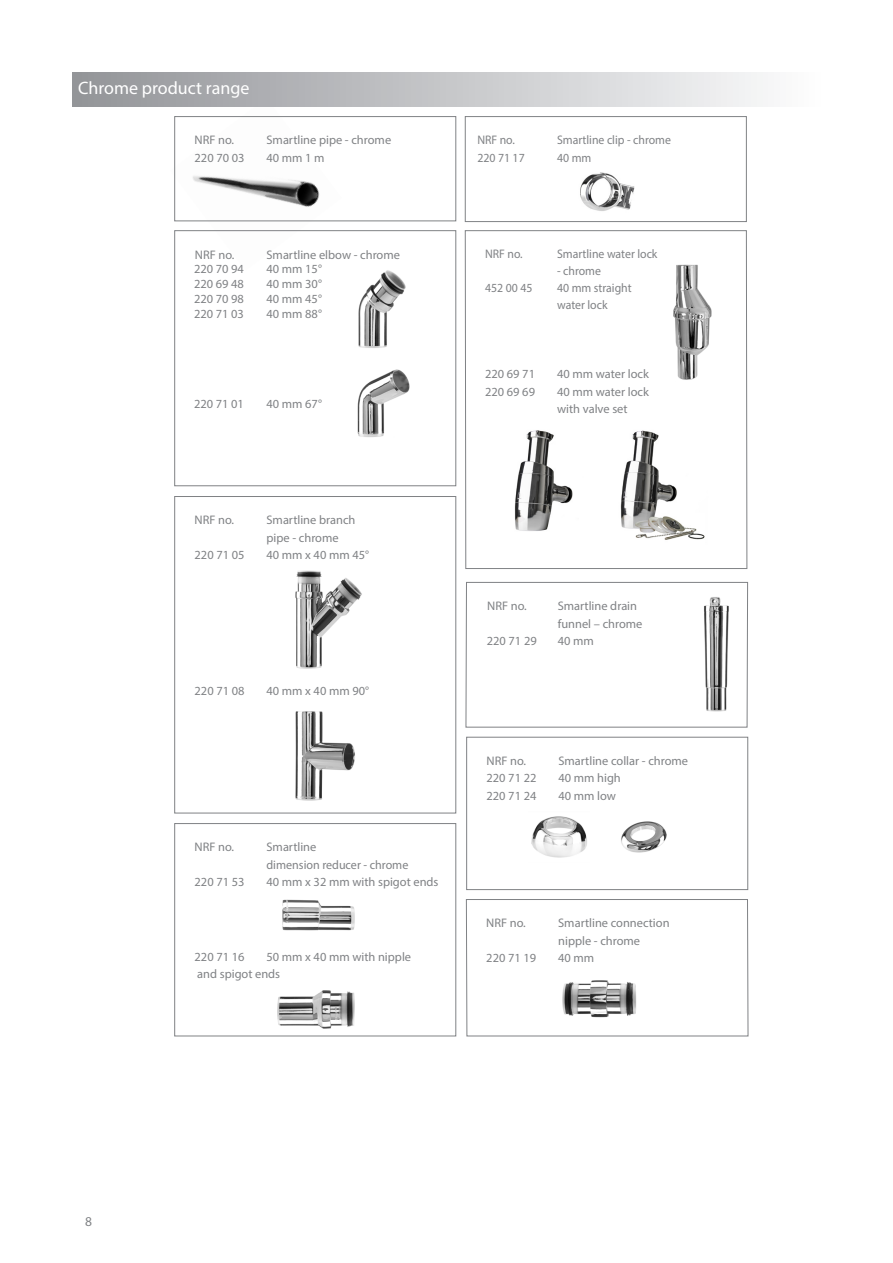
<style>
.page{position:relative;width:893px;height:1263px;background:#fff}
.page>*{position:absolute;margin:0;border:0;box-sizing:border-box;transform-origin:0 0}
.t1{font:18px "Myriad Pro";color:#fff}
.t2{font:13.5px "Myriad Pro";color:#808285}
.t3{font:12.45px/17.2px "Myriad Pro";color:#808285}
.t4{font:12.45px/17.2px "Myriad Pro";color:#808285;scale:.95 1}
</style>
<div class="page">
<svg style="left:465px;top:230px;width:283px;height:339px"></svg>
<img style="left:170px;top:106px;width:172px;height:116px">
<div style="left:174px;top:496px;width:282px;height:317px;border:1px solid #808285"></div>
<div style="left:174px;top:230px;width:282px;height:256px;border:1px solid #808285"></div>
<div style="left:466px;top:737px;width:282px;height:153px;border:1px solid #808285"></div>
<div style="left:73px;top:72px;width:748px;height:34px;background:linear-gradient(to right,#929398,#fcfcfd)"></div>
<div style="left:174px;top:823px;width:282px;height:213px;border:1px solid #808285"></div>
<svg style="left:465px;top:582px;width:283px;height:146px"></svg>
<svg style="left:466px;top:899px;width:283px;height:138px"></svg>
<div style="left:465px;top:116px;width:282px;height:106px;border:1px solid #808285"></div>
<img style="left:695px;top:594px;width:37px;height:119px">
<img style="left:358px;top:270px;width:48px;height:78px">
<div style="left:174px;top:116px;width:282px;height:105px;border:1px solid #808285"></div>
<img style="left:295px;top:570px;width:67px;height:99px">
<img style="left:295px;top:711px;width:60px;height:90px">
<img style="left:282px;top:899px;width:73px;height:32px">
<img style="left:277px;top:990px;width:78px;height:39px">
<img style="left:580px;top:172px;width:55px;height:39px">
<img style="left:599px;top:427px;width:120px;height:118px">
<img style="left:484px;top:428px;width:110px;height:106px">
<img style="left:531px;top:816px;width:56px;height:42px">
<img style="left:621px;top:821px;width:46px;height:32px">
<img style="left:557px;top:975px;width:84px;height:49px">
<img style="left:357px;top:369px;width:53px;height:68px">
<img style="left:664px;top:259px;width:62px;height:124px">
<h1 class="t1" style="left:78px;top:76px;width:173px">Chrome product range</h1>
<p class="t3" style="left:195px;top:131px;width:41px">NRF no.</p>
<p class="t3" style="left:266px;top:131px;width:126px">Smartline pipe - chrome</p>
<p class="t3" style="left:195px;top:149px;width:51px">220 70 03</p>
<p class="t3" style="left:266px;top:149px;width:60px">40 mm 1 m</p>
<p class="t3" style="left:195px;top:245px;width:41px">NRF no.</p>
<p class="t3" style="left:266px;top:245px;width:135px">Smartline elbow - chrome</p>
<p class="t3" style="left:194px;top:260px;width:51px">220 70 94</p>
<p class="t3" style="left:266px;top:260px;width:57px">40 mm 15°</p>
<p class="t3" style="left:194px;top:275px;width:51px">220 69 48</p>
<p class="t3" style="left:266px;top:275px;width:57px">40 mm 30°</p>
<p class="t3" style="left:194px;top:290px;width:51px">220 70 98</p>
<p class="t3" style="left:266px;top:290px;width:57px">40 mm 45°</p>
<p class="t3" style="left:194px;top:305px;width:51px">220 71 03</p>
<p class="t3" style="left:266px;top:305px;width:57px">40 mm 88°</p>
<p class="t3" style="left:194px;top:395px;width:51px">220 71 01</p>
<p class="t3" style="left:266px;top:395px;width:57px">40 mm 67°</p>
<p class="t4" style="left:477px;top:131px;width:41px">NRF no.</p>
<p class="t4" style="left:557px;top:131px;width:121px">Smartline clip - chrome</p>
<p class="t4" style="left:477px;top:149px;width:51px">220 71 17</p>
<p class="t4" style="left:557px;top:149px;width:38px">40 mm</p>
<p class="t4" style="left:485px;top:245px;width:41px">NRF no.</p>
<p class="t4" style="left:557px;top:245px;width:107px">Smartline water lock</p>
<p class="t4" style="left:557px;top:262px;width:48px">- chrome</p>
<p class="t4" style="left:485px;top:279px;width:51px">452 00 45</p>
<p class="t4" style="left:557px;top:279px;width:80px">40 mm straight water lock</p>
<p class="t3" style="left:485px;top:365px;width:51px">220 69 71</p>
<p class="t3" style="left:557px;top:365px;width:93px">40 mm water lock</p>
<p class="t3" style="left:485px;top:383px;width:51px">220 69 69</p>
<p class="t3" style="left:557px;top:383px;width:93px">40 mm water lock with valve set</p>
<p class="t3" style="left:195px;top:511px;width:41px">NRF no.</p>
<p class="t3" style="left:266px;top:511px;width:90px">Smartline branch pipe - chrome</p>
<p class="t3" style="left:195px;top:546px;width:51px">220 71 05</p>
<p class="t3" style="left:266px;top:546px;width:104px">40 mm x 40 mm 45°</p>
<p class="t3" style="left:195px;top:682px;width:51px">220 71 08</p>
<p class="t3" style="left:266px;top:682px;width:104px">40 mm x 40 mm 90°</p>
<p class="t3" style="left:195px;top:838px;width:41px">NRF no.</p>
<p class="t3" style="left:266px;top:838px;width:143px">Smartline<br>dimension reducer - chrome</p>
<p class="t3" style="left:195px;top:873px;width:51px">220 71 53</p>
<p class="t3" style="left:266px;top:873px;width:174px">40 mm x 32 mm with spigot ends</p>
<p class="t3" style="left:197px;top:948px;width:215px;text-indent:69px">50 mm x 40 mm with nipple and spigot ends</p>
<p class="t3" style="left:195px;top:948px;width:51px">220 71 16</p>
<p class="t3" style="left:487px;top:597px;width:41px">NRF no.</p>
<p class="t3" style="left:558px;top:597px;width:86px">Smartline drain funnel – chrome</p>
<p class="t3" style="left:487px;top:632px;width:51px">220 71 29</p>
<p class="t3" style="left:558px;top:632px;width:38px">40 mm</p>
<p class="t3" style="left:487px;top:752px;width:41px">NRF no.</p>
<p class="t3" style="left:558px;top:752px;width:131px">Smartline collar - chrome</p>
<p class="t3" style="left:487px;top:769px;width:51px">220 71 22</p>
<p class="t3" style="left:558px;top:769px;width:64px">40 mm high</p>
<p class="t3" style="left:487px;top:786px;width:51px">220 71 24</p>
<p class="t3" style="left:558px;top:786px;width:59px">40 mm low</p>
<p class="t3" style="left:486px;top:914px;width:41px">NRF no.</p>
<p class="t3" style="left:558px;top:914px;width:113px">Smartline connection nipple - chrome</p>
<p class="t3" style="left:486px;top:949px;width:51px">220 71 19</p>
<p class="t3" style="left:558px;top:949px;width:38px">40 mm</p>
<p class="t2" style="left:85px;top:1213px;width:8px">8</p>
</div>
